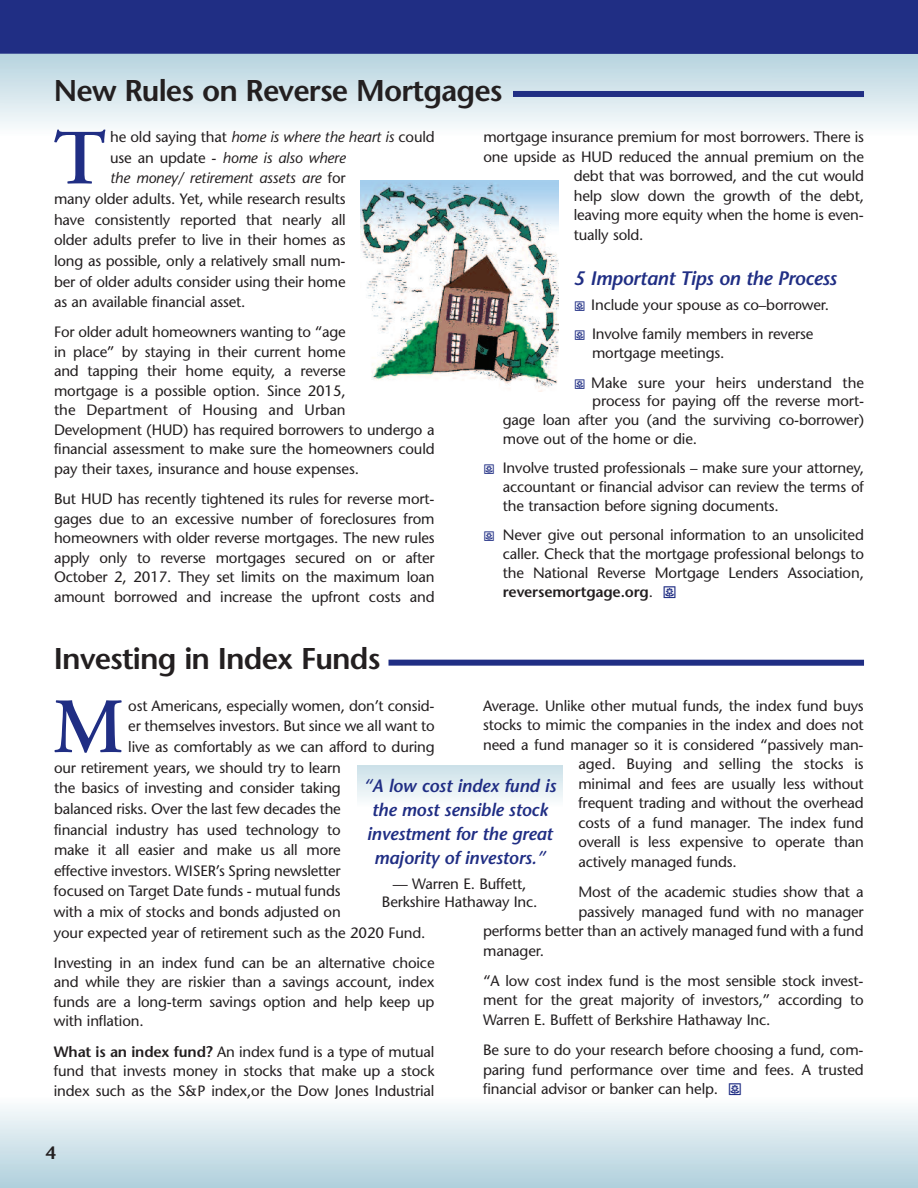
<style>
.page{position:relative;width:918px;height:1188px;background:#fff}
.page>*{position:absolute;margin:0;border:0;box-sizing:border-box;transform-origin:0 0}
.t1{font:600 78px "Adobe Garamond";color:#202e84}
.t2{font:600 30px "Stone Sans";letter-spacing:-.03em;color:#231f20}
.t3{font:italic 600 19.5px "Stone Sans";letter-spacing:-.015em;color:#202e84}
.t4{font:italic 600 18px/24px "Stone Sans";letter-spacing:-.01em;color:#202e84;text-align:center}
.t5{font:600 18px "Stone Sans";color:#231f20}
.t6{font:15px/19.5px "Stone Sans";letter-spacing:-.01em;color:#231f20;text-align:justify}
.t7{font:italic 15px "Stone Sans";letter-spacing:-.01em;color:#231f20}
.s1{font-style:normal}
.s2{font-family:"Botanical";font-size:12px;color:#202e84}
.s3{font-weight:600}
.s4{font-family:"Botanical";color:#202e84}
</style>
<div class="page">
<svg style="left:0;top:1106px;width:918px;height:82px;background:#d1e3ea"></svg>
<svg style="left:0;top:54px;width:918px;height:73px;background:#d4e5ec"></svg>
<div style="left:0;top:0;width:918px;height:54px;background:#202e84"></div>
<div style="left:513px;top:91px;width:351px;height:6px;background:#202e84"></div>
<div style="left:389px;top:660px;width:475px;height:6px;background:#202e84"></div>
<div style="left:357px;top:765px;width:205px;height:42px;background:linear-gradient(to bottom,#cbe0e8,#fbfdfd)"></div>
<img style="left:361px;top:180px;width:198px;height:211px">
<h2 class="t2" style="left:54px;top:79px;width:450px">New Rules on Reverse Mortgages</h2>
<h1 class="t1" style="left:53px;top:128px;width:55px">T</h1>
<p class="t7" style="left:110px;top:131px;width:326px"><span class="s1">he old saying that</span> home is where the heart is <span class="s1">could</span></p>
<p class="t6" style="left:483px;top:129px;width:382px">mortgage insurance premium for most borrowers. There is</p>
<p class="t6" style="left:483px;top:148px;width:382px">one upside as HUD reduced the annual premium on the</p>
<p class="t6" style="left:574px;top:168px;width:292px">debt that was borrowed, and the cut would</p>
<p class="t6" style="left:574px;top:187px;width:292px">help slow down the growth of the debt,</p>
<p class="t6" style="left:574px;top:207px;width:292px">leaving more equity when the home is even-</p>
<p class="t6" style="left:574px;top:226px;width:71px">tually sold.</p>
<h3 class="t3" style="left:574px;top:271px;width:265px">5 Important Tips on the Process</h3>
<p class="t6" style="left:574px;top:291px;width:257px;line-height:29.5px"><span class="s2">M</span> Include your spouse as co–borrower.<br><span class="s2">M</span> Involve family members in reverse</p>
<p class="t6" style="left:574px;top:340px;width:292px;line-height:29.5px;text-indent:18px">mortgage meetings.<br><span class="s2">M</span> Make sure your heirs understand the</p>
<p class="t6" style="left:503px;top:393px;width:363px;line-height:18.8px;text-indent:89px">process for paying off the reverse mort&shy;gage loan after you (and the surviving co-borrower) move out of the home or die.</p>
<p class="t6" style="left:503px;top:460px;width:363px;line-height:18.8px;text-indent:-19px"><span class="s2">M</span> Involve trusted professionals – make sure your attorney, accountant or financial advisor can review the terms of the transaction before signing documents.</p>
<p class="t6" style="left:503px;top:527px;width:363px;line-height:18.8px;text-indent:-19px"><span class="s2">M</span> Never give out personal information to an unsolicited caller. Check that the mortgage professional belongs to the National Reverse Mortgage Lenders Association, <span class="s3">reversemortgage.org</span>. <span class="s4">M</span></p>
<p class="t7" style="left:110px;top:152px;width:237px"><span class="s1">use an update -</span> home is also where</p>
<p class="t7" style="left:110px;top:172px;width:237px">the money/ retirement assets are <span class="s1">for</span></p>
<p class="t6" style="left:54px;top:191px;width:293px">many older adults. Yet, while research results</p>
<p class="t6" style="left:54px;top:211px;width:293px">have consistently reported that nearly all</p>
<p class="t6" style="left:54px;top:232px;width:293px">older adults prefer to live in their homes as</p>
<p class="t6" style="left:54px;top:253px;width:293px">long as possible, only a relatively small num-</p>
<p class="t6" style="left:54px;top:273px;width:293px">ber of older adults consider using their home</p>
<p class="t6" style="left:54px;top:294px;width:193px">as an available financial asset.</p>
<p class="t6" style="left:54px;top:324px;width:382px;text-align:left">For older adult homeowners wanting to “age<br>in place” by staying in their current home<br>and tapping their home equity, a reverse<br>mortgage is a possible option. Since 2015,<br>the Department of Housing and Urban Development (HUD) has required borrowers to undergo a financial assessment to make sure the homeowners could pay their taxes, insurance and house expenses.</p>
<p class="t6" style="left:54px;top:491px;width:382px">But HUD has recently tightened its rules for reverse mort&shy;gages due to an excessive number of foreclosures from homeowners with older reverse mortgages. The new rules apply only to reverse mortgages secured on or after October 2, 2017. They set limits on the maximum loan amount borrowed and increase the upfront costs and</p>
<h2 class="t2" style="left:54px;top:647px;width:328px">Investing in Index Funds</h2>
<h1 class="t1" style="left:53px;top:696px;width:73px">M</h1>
<p class="t6" style="left:128px;top:697px;width:308px">ost Americans, especially women, don’t consid-</p>
<p class="t6" style="left:483px;top:697px;width:382px">Average. Unlike other mutual funds, the index fund buys</p>
<p class="t6" style="left:483px;top:717px;width:382px">stocks to mimic the companies in the index and does not</p>
<p class="t6" style="left:483px;top:736px;width:382px">need a fund manager so it is considered “passively man-</p>
<p class="t6" style="left:578px;top:756px;width:287px">aged. Buying and selling the stocks is</p>
<p class="t6" style="left:578px;top:775px;width:287px">minimal and fees are usually less without</p>
<p class="t6" style="left:578px;top:795px;width:287px">frequent trading and without the overhead</p>
<p class="t6" style="left:578px;top:814px;width:287px">costs of a fund manager. The index fund</p>
<p class="t6" style="left:578px;top:834px;width:287px">overall is less expensive to operate than</p>
<p class="t6" style="left:578px;top:853px;width:160px">actively managed funds.</p>
<p class="t6" style="left:578px;top:884px;width:287px">Most of the academic studies show that a</p>
<p class="t6" style="left:578px;top:903px;width:287px">passively managed fund with no manager</p>
<p class="t6" style="left:483px;top:923px;width:382px">performs better than an actively managed fund with a fund</p>
<p class="t6" style="left:483px;top:942px;width:62px">manager.</p>
<p class="t6" style="left:483px;top:973px;width:382px">“A low cost index fund is the most sensible stock invest&shy;ment for the great majority of investors,” according to Warren E. Buffett of Berkshire Hathaway Inc.</p>
<p class="t6" style="left:483px;top:1042px;width:382px">Be sure to do your research before choosing a fund, com&shy;paring fund performance over time and fees. A trusted financial advisor or banker can help. <span class="s4">M</span></p>
<p class="t6" style="left:128px;top:718px;width:308px">er themselves investors. But since we all want to</p>
<p class="t6" style="left:128px;top:739px;width:308px">live as comfortably as we can afford to during</p>
<p class="t6" style="left:54px;top:759px;width:288px">our retirement years, we should try to learn</p>
<p class="t6" style="left:54px;top:780px;width:288px">the basics of investing and consider taking</p>
<p class="t6" style="left:54px;top:801px;width:288px">balanced risks. Over the last few decades the</p>
<p class="t6" style="left:54px;top:821px;width:288px">financial industry has used technology to</p>
<p class="t6" style="left:54px;top:842px;width:288px">make it all easier and make us all more</p>
<p class="t6" style="left:54px;top:862px;width:288px">effective investors. WISER’s Spring newsletter</p>
<p class="t6" style="left:54px;top:883px;width:288px">focused on Target Date funds - mutual funds</p>
<p class="t6" style="left:54px;top:904px;width:288px">with a mix of stocks and bonds adjusted on</p>
<p class="t6" style="left:54px;top:924px;width:373px">your expected year of retirement such as the 2020 Fund.</p>
<p class="t6" style="left:54px;top:955px;width:382px">Investing in an index fund can be an alternative choice and while they are riskier than a savings account, index funds are a long-term savings option and help keep up with inflation.</p>
<p class="t6" style="left:54px;top:1043px;width:382px"><span class="s3">What is an index fund?</span> An index fund is a type of mutual fund that invests money in stocks that make up a stock index such as the S&amp;P index,or the Dow Jones Industrial</p>
<p class="t4" style="left:363px;top:775px;width:194px">“A low cost index fund is the most sensible stock investment for the great majority of investors.”</p>
<p class="t6" style="left:382px;top:877px;width:157px;line-height:18px;text-align:center">— Warren E. Buffett,<br>Berkshire Hathaway Inc.</p>
<p class="t5" style="left:46px;top:1146px;width:12px">4</p>
</div>
